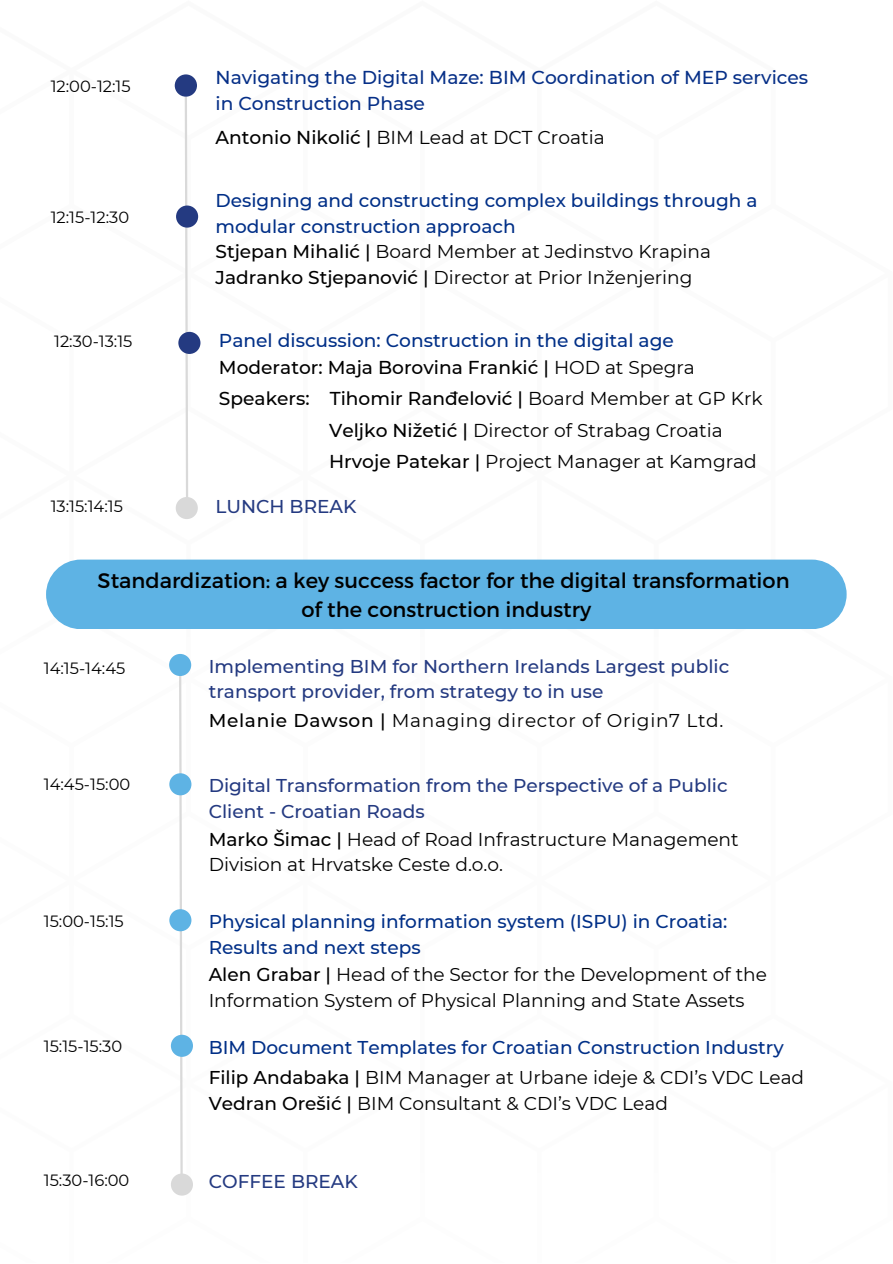
<style>
.page{position:relative;width:893px;height:1264px;background:#fff}
.page>*{position:absolute;margin:0;border:0;box-sizing:border-box;transform-origin:0 0}
.t1{font:21px "Montserrat";color:#000}
.t2{font:18.6px/25.8px "Montserrat";color:#000}
.t3{font:500 18.6px "Montserrat";color:#000}
.t4{font:500 18.6px/25.8px "Montserrat";color:#062f87}
.t5{font:500 18.6px "Montserrat";color:#002f87}
.t6{font:18.45px/25.8px "Montserrat";color:#000}
.t7{font:500 18.45px/25.8px "Montserrat";color:#002f87}
.t8{font:500 18.45px/25.8px "Montserrat";color:#243a81}
.t9{font:18.45px "Montserrat";letter-spacing:.035em;color:#000}
.t10{font:16.2px "Montserrat";color:#000}
.s1{font-weight:500}
.s2{font-weight:400}
</style>
<div class="page">
<div style="left:46px;top:559px;width:800px;height:70px;background:#5eb3e4;border-radius:35px"></div>
<svg style="left:178px;top:675px;width:6px;height:498px"></svg>
<div style="left:169px;top:654px;width:22px;height:22px;background:#5eb3e4;border-radius:50%"></div>
<svg style="left:185px;top:97px;width:4px;height:400px"></svg>
<div style="left:176px;top:205px;width:22px;height:23px;background:#243a81;border-radius:50%"></div>
<div style="left:176px;top:497px;width:22px;height:22px;background:#d9d9d9;border-radius:50%"></div>
<div style="left:169px;top:773px;width:22px;height:22px;background:#5eb3e4;border-radius:50%"></div>
<div style="left:171px;top:1173px;width:22px;height:22px;background:#d9d9d9;border-radius:50%"></div>
<div style="left:169px;top:909px;width:22px;height:22px;background:#5eb3e4;border-radius:50%"></div>
<div style="left:178px;top:332px;width:22px;height:22px;background:#243a81;border-radius:50%"></div>
<div style="left:171px;top:1034px;width:22px;height:22px;background:#5eb3e4;border-radius:50%"></div>
<div style="left:175px;top:74px;width:22px;height:23px;background:#243a81;border-radius:50%"></div>
<p class="t10" style="left:51px;top:76px;width:81px">12:00-12:15</p>
<p class="t10" style="left:51px;top:207px;width:80px">12:15-12:30</p>
<p class="t10" style="left:54px;top:331px;width:80px">12:30-13:15</p>
<p class="t10" style="left:51px;top:496px;width:74px">13:15:14:15</p>
<p class="t4" style="left:215px;top:65px;width:594px">Navigating the Digital Maze: BIM Coordination of MEP services in Construction Phase</p>
<p class="t2" style="left:215px;top:124px;width:390px"><span class="s1">Antonio Nikolić |</span> BIM Lead at DCT Croatia</p>
<p class="t7" style="left:215px;top:188px;width:543px">Designing and constructing complex buildings through a modular construction approach</p>
<p class="t6" style="left:215px;top:238px;width:497px"><span class="s1">Stjepan Mihalić |</span> Board Member at Jedinstvo Krapina</p>
<p class="t6" style="left:215px;top:264px;width:478px"><span class="s1">Jadranko Stjepanović |</span> Director at Prior Inženjering</p>
<p class="t5" style="left:219px;top:328px;width:456px">Panel discussion: Construction in the digital age</p>
<p class="t3" style="left:219px;top:356px;width:477px">Moderator: Maja Borovina Frankić | <span class="s2">HOD at Spegra</span></p>
<p class="t3" style="left:219px;top:387px;width:545px">Speakers: Tihomir Ranđelović | <span class="s2">Board Member at GP Krk</span></p>
<p class="t2" style="left:329px;top:417px;width:395px"><span class="s1">Veljko Nižetić |</span> Director of Strabag Croatia</p>
<p class="t2" style="left:329px;top:448px;width:429px"><span class="s1">Hrvoje Patekar |</span> Project Manager at Kamgrad</p>
<p class="t8" style="left:215px;top:493px;width:142px">LUNCH BREAK</p>
<p class="t1" style="left:98px;top:566px;width:693px">Standardization: a key success factor for the digital transformation</p>
<p class="t1" style="left:301px;top:596px;width:291px">of the construction industry</p>
<p class="t10" style="left:44px;top:658px;width:83px">14:15-14:45</p>
<p class="t8" style="left:209px;top:653px;width:522px">Implementing BIM for Northern Irelands Largest public transport provider, from strategy to in use</p>
<p class="t9" style="left:209px;top:709px;width:516px"><span class="s1">Melanie Dawson |</span> Managing director of Origin7 Ltd.</p>
<p class="t10" style="left:44px;top:774px;width:88px">14:45-15:00</p>
<p class="t8" style="left:209px;top:772px;width:520px">Digital Transformation from the Perspective of a Public<br>Client - Croatian Roads</p>
<p class="t2" style="left:209px;top:826px;width:531px"><span class="s1">Marko Šimac |</span> Head of Road Infrastructure Management<br>Division at Hrvatske Ceste d.o.o.</p>
<p class="t10" style="left:44px;top:910px;width:81px">15:00-15:15</p>
<p class="t7" style="left:209px;top:908px;width:520px">Physical planning information system (ISPU) in Croatia:<br>Results and next steps</p>
<p class="t6" style="left:209px;top:961px;width:559px"><span class="s1">Alen Grabar |</span> Head of the Sector for the Development of the<br>Information System of Physical Planning and State Assets</p>
<p class="t10" style="left:44px;top:1036px;width:80px">15:15-15:30</p>
<p class="t7" style="left:209px;top:1034px;width:576px">BIM Document Templates for Croatian Construction Industry</p>
<p class="t6" style="left:209px;top:1064px;width:597px"><span class="s1">Filip Andabaka |</span> BIM Manager at Urbane ideje &amp; CDI’s VDC Lead</p>
<p class="t6" style="left:209px;top:1090px;width:460px"><span class="s1">Vedran Orešić |</span> BIM Consultant &amp; CDI’s VDC Lead</p>
<p class="t10" style="left:44px;top:1170px;width:87px">15:30-16:00</p>
<p class="t8" style="left:209px;top:1168px;width:150px">COFFEE BREAK</p>
</div>
